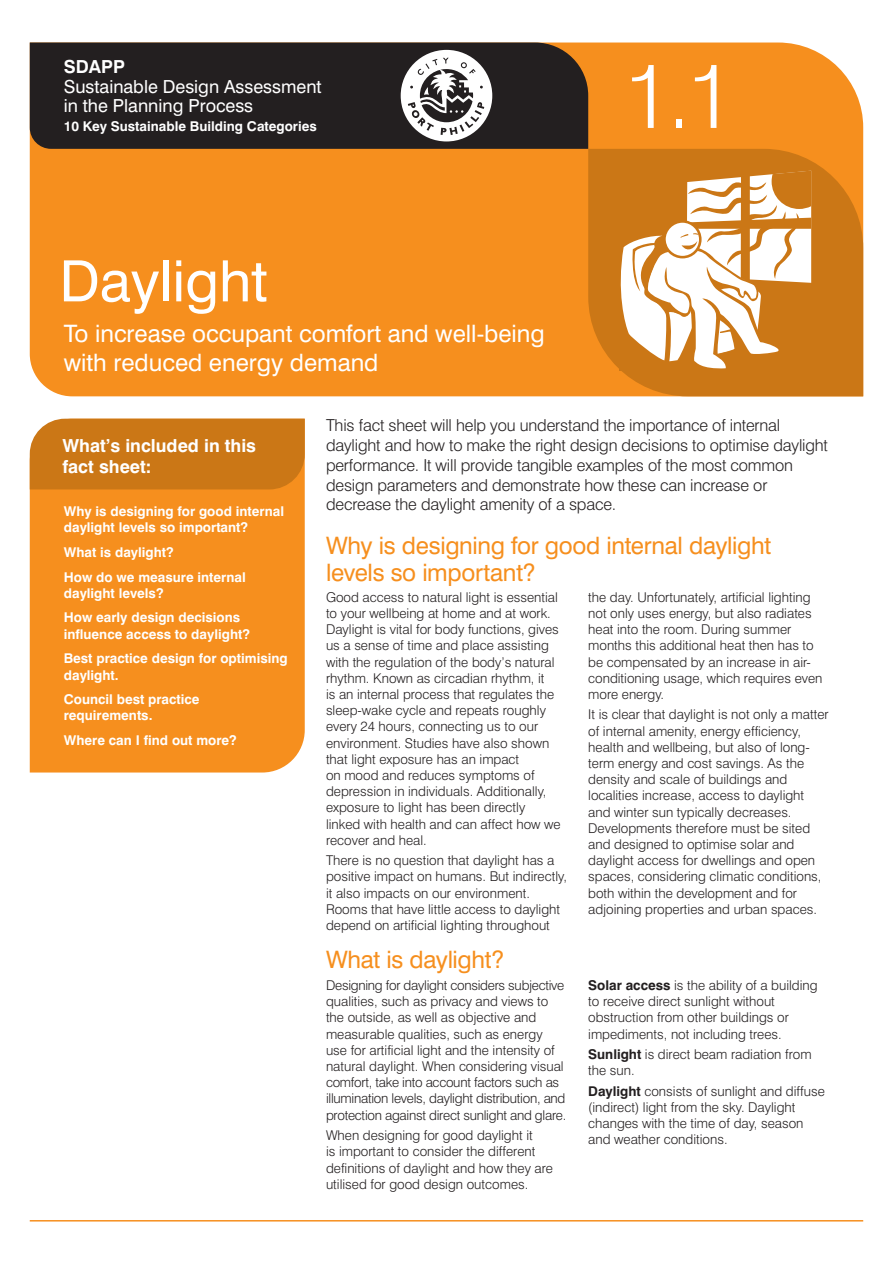
<style>
.page{position:relative;width:893px;height:1263px;background:#fff}
.page>*{position:absolute;margin:0;border:0;box-sizing:border-box;transform-origin:0 0}
.t1{font:300 90px "Swiss 721";color:#fff}
.t2{font:57px "Swiss 721 Roman";color:#fff}
.sub_heading{font:24px/27px "Swiss 721 Roman";letter-spacing:-.015em;color:#f68f1e}
.t3{font:24px/28.8px "Swiss 721 Roman";color:#fff}
.t4{font:18px/19.5px "Swiss 721 Roman";color:#fff}
.t5{font:700 18px/21.6px "Swiss 721";color:#fff}
.t6{font:300 16.5px/19.8px "Swiss 721";letter-spacing:-.01em;color:#231f20}
.body_text{font:300 13.5px/16.2px "Swiss 721";color:#231f20}
.t7{font:700 13.5px/16.2px "Swiss 721";color:#fff}
.s1{font-family:"Swiss 721";font-weight:700}
.s2{font-weight:700}
</style>
<div class="page">
<div style="left:30px;top:43px;width:833px;height:353px;background:#f68f1e"></div>
<div style="left:30px;top:489px;width:275px;height:283px;background:#f68f1e"></div>
<div style="left:30px;top:419px;width:275px;height:70px;background:#cb7716"></div>
<hr style="left:30px;top:1220px;width:833px;height:1px;background:#f68f1e">
<svg style="left:588px;top:149px;width:275px;height:247px;fill:#cb7716"></svg>
<div style="left:619px;top:168px;width:202px;height:202px;background:#cb7716"></div>
<svg style="left:620px;top:171px;width:191px;height:198px"></svg>
<div style="left:30px;top:43px;width:558px;height:106px;background:#231f20"></div>
<svg style="left:401px;top:50px;width:91px;height:91px"></svg>
<p class="t4" style="left:64px;top:57px;width:259px"><span class="s1">SDAPP<br></span>Sustainable Design Assessment in the Planning Process</p>
<p class="t7" style="left:64px;top:118px;width:255px">10 Key Sustainable Building Categories</p>
<p class="t2" style="left:60px;top:246px;width:209px">Daylight</p>
<p class="t3" style="left:64px;top:319px;width:482px">To increase occupant comfort and well-being with reduced energy demand</p>
<p class="t1" style="left:624px;top:41px;width:112px">1.1</p>
<p class="t5" style="left:62px;top:434px;width:195px">What’s included in this fact sheet:</p>
<p class="t7" style="left:64px;top:503px;width:222px">Why is designing for good internal daylight levels so important?</p>
<p class="t7" style="left:64px;top:544px;width:111px">What is daylight?</p>
<p class="t7" style="left:64px;top:568px;width:183px">How do we measure internal daylight levels?</p>
<p class="t7" style="left:64px;top:609px;width:188px">How early design decisions influence access to daylight?</p>
<p class="t7" style="left:64px;top:650px;width:225px">Best practice design for optimising daylight.</p>
<p class="t7" style="left:64px;top:691px;width:137px">Council best practice requirements.</p>
<p class="t7" style="left:64px;top:732px;width:174px">Where can I find out more?</p>
<p class="t6" style="left:326px;top:415px;width:504px">This fact sheet will help you understand the importance of internal daylight and how to make the right design decisions to optimise daylight performance. It will provide tangible examples of the most common design parameters and demonstrate how these can increase or decrease the daylight amenity of a space.</p>
<p class="sub_heading" style="left:326px;top:532px;width:447px">Why is designing for good internal daylight levels so important?</p>
<p class="body_text" style="left:326px;top:589px;width:236px">Good access to natural light is essential to your wellbeing at home and at work.<br>Daylight is vital for body functions, gives us a sense of time and place assisting with the regulation of the body’s natural rhythm. Known as circadian rhythm, it<br>is an internal process that regulates the sleep-wake cycle and repeats roughly every 24 hours, connecting us to our environment. Studies have also shown that light exposure has an impact<br>on mood and reduces symptoms of depression in individuals. Additionally, exposure to light has been directly linked with health and can affect how we recover and heal.</p>
<p class="body_text" style="left:326px;top:852px;width:242px">There is no question that daylight has a positive impact on humans. But indirectly, it also impacts on our environment.<br>Rooms that have little access to daylight depend on artificial lighting throughout</p>
<p class="sub_heading" style="left:326px;top:946px;width:180px">What is daylight?</p>
<p class="body_text" style="left:326px;top:977px;width:242px">Designing for daylight considers subjective qualities, such as privacy and views to the outside, as well as objective and measurable qualities, such as energy use for artificial light and the intensity of natural daylight. When considering visual comfort, take into account factors such as illumination levels, daylight distribution, and protection against direct sunlight and glare.</p>
<p class="body_text" style="left:326px;top:1127px;width:229px">When designing for good daylight it<br>is important to consider the different definitions of daylight and how they are utilised for good design outcomes.</p>
<p class="body_text" style="left:588px;top:589px;width:236px">the day. Unfortunately, artificial lighting not only uses energy, but also radiates heat into the room. During summer months this additional heat then has to be compensated by an increase in air&shy;conditioning usage, which requires even more energy.</p>
<p class="body_text" style="left:588px;top:706px;width:242px">It is clear that daylight is not only a matter of internal amenity, energy efficiency, health and wellbeing, but also of long&shy;term energy and cost savings. As the density and scale of buildings and localities increase, access to daylight and winter sun typically decreases.<br>Developments therefore must be sited and designed to optimise solar and daylight access for dwellings and open spaces, considering climatic conditions, both within the development and for adjoining properties and urban spaces.</p>
<p class="body_text" style="left:588px;top:977px;width:231px"><span class="s2">Solar access</span> is the ability of a building to receive direct sunlight without obstruction from other buildings or impediments, not including trees.</p>
<p class="body_text" style="left:588px;top:1046px;width:225px"><span class="s2">Sunlight</span> is direct beam radiation from the sun.</p>
<p class="body_text" style="left:588px;top:1083px;width:238px"><span class="s2">Daylight</span> consists of sunlight and diffuse (indirect) light from the sky. Daylight changes with the time of day, season and weather conditions.</p>
</div>
